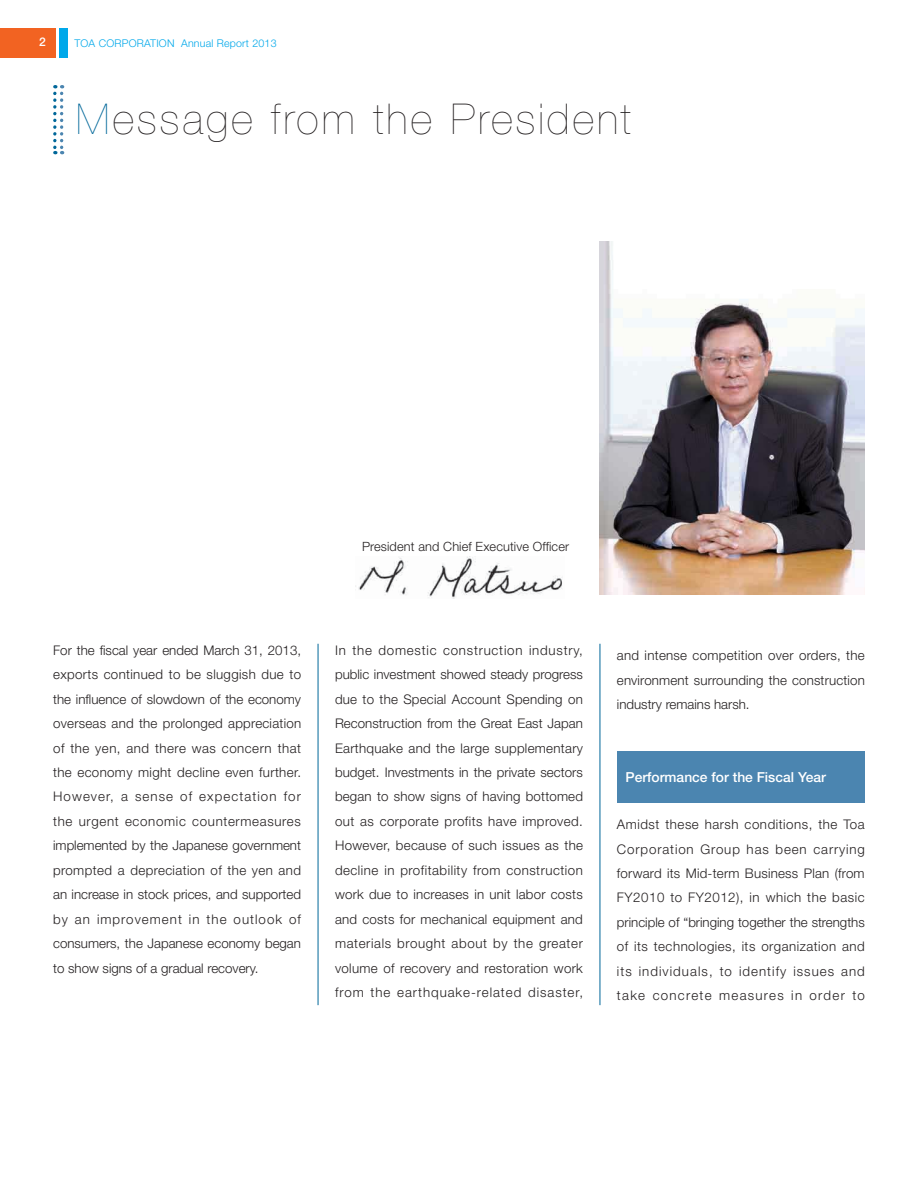
<style>
.page{position:relative;width:918px;height:1188px;background:#fff}
.page>*{position:absolute;margin:0;border:0;box-sizing:border-box;transform-origin:0 0}
.t1{font:200 42.45px "Helvetica Neue LT Std";letter-spacing:.075em;color:#231f20}
.t2{font:500 13.8px "Helvetica Neue LT Std";color:#fff}
.t3{font:300 13.35px/24.5px "Helvetica Neue LT Std";letter-spacing:.01em;color:#231f20;text-align:justify}
.t4{font:300 12.75px "Helvetica Neue LT Std";letter-spacing:.01em;color:#231f20}
.t5{font:500 12px "Helvetica Neue LT Std";color:#fff}
.t6{font:300 10.65px "Helvetica Neue LT Std";letter-spacing:.02em;color:#00a8ea}
.s1{color:#006799}
</style>
<div class="page">
<div style="left:0;top:28px;width:55px;height:29px;background:#f26322"></div>
<div style="left:60px;top:28px;width:8px;height:29px;background:#00a8ea"></div>
<svg style="left:53px;top:85px;width:10px;height:69px"></svg>
<img style="left:600px;top:241px;width:265px;height:353px">
<img style="left:358px;top:557px;width:205px;height:42px">
<hr style="left:600px;top:644px;width:1px;height:361px;background:#006799">
<hr style="left:318px;top:644px;width:1px;height:361px;background:#006799">
<div style="left:617px;top:751px;width:248px;height:51px;background:#4b85b0"></div>
<p class="t5" style="left:39px;top:38px;width:8px">2</p>
<p class="t6" style="left:74px;top:37px;width:204px">TOA CORPORATION Annual Report 2013</p>
<p class="t1" style="left:76px;top:94px;width:556px"><span class="s1">M</span>essage from the President</p>
<p class="t4" style="left:362px;top:539px;width:209px">President and Chief Executive Officer</p>
<p class="t3" style="left:53px;top:638px;width:250px">For the fiscal year ended March 31, 2013, exports continued to be sluggish due to the influence of slowdown of the economy overseas and the prolonged appreciation of the yen, and there was concern that the economy might decline even further.<br>However, a sense of expectation for the urgent economic countermeasures implemented by the Japanese government prompted a depreciation of the yen and an increase in stock prices, and supported by an improvement in the outlook of consumers, the Japanese economy began to show signs of a gradual recovery.</p>
<p class="t3" style="left:335px;top:638px;width:250px">In the domestic construction industry, public investment showed steady progress due to the Special Account Spending on Reconstruction from the Great East Japan Earthquake and the large supplementary budget. Investments in the private sectors began to show signs of having bottomed out as corporate profits have improved.<br>However, because of such issues as the decline in profitability from construction work due to increases in unit labor costs and costs for mechanical equipment and materials brought about by the greater volume of recovery and restoration work from the earthquake-related disaster,</p>
<p class="t3" style="left:617px;top:643px;width:249px">and intense competition over orders, the environment surrounding the construction industry remains harsh.</p>
<p class="t2" style="left:625px;top:772px;width:202px">Performance for the Fiscal Year</p>
<p class="t3" style="left:617px;top:812px;width:249px">Amidst these harsh conditions, the Toa Corporation Group has been carrying forward its Mid-term Business Plan (from FY2010 to FY2012), in which the basic principle of “bringing together the strengths of its technologies, its organization and its individuals, to identify issues and take concrete measures in order to</p>
</div>
